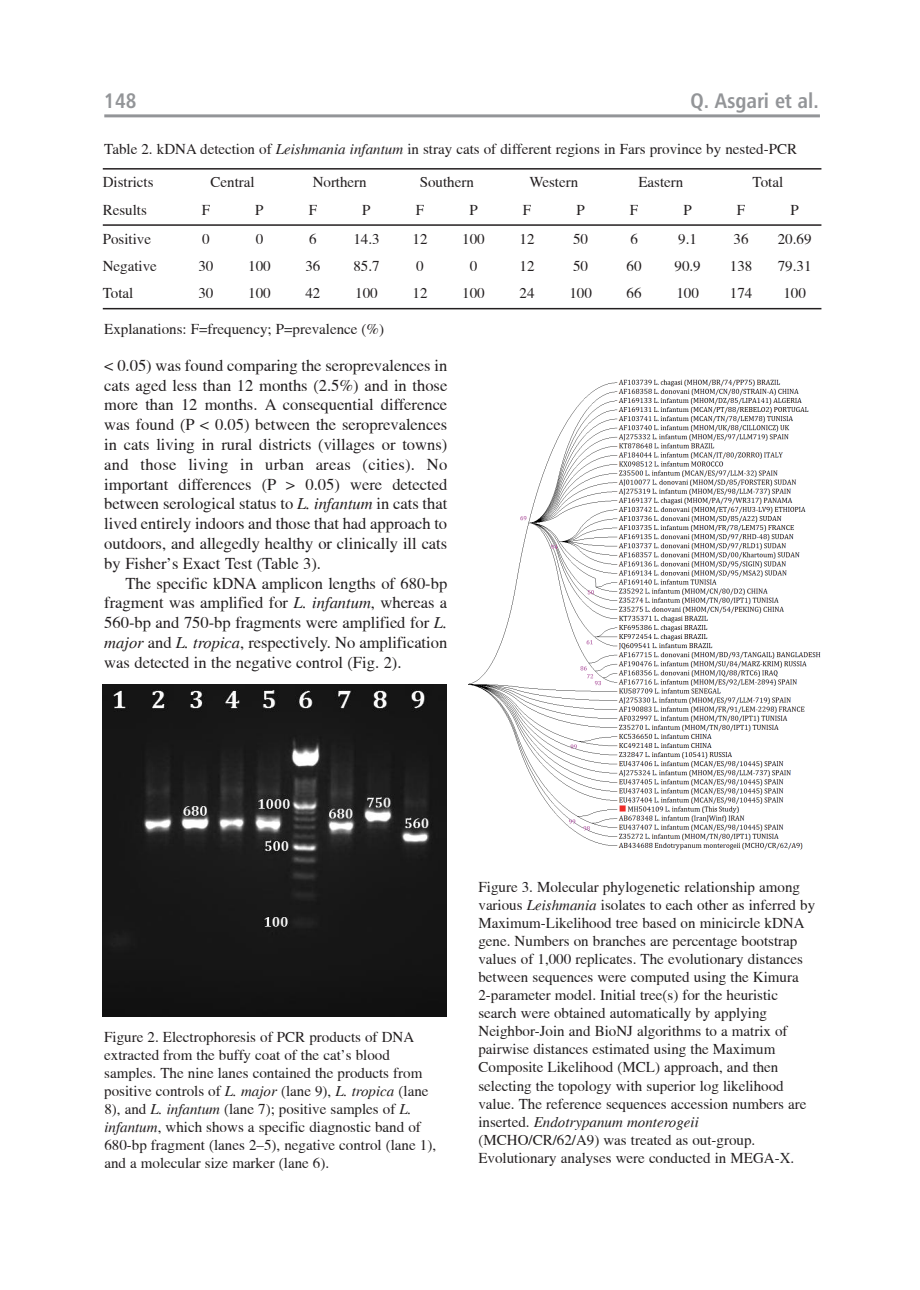
<style>
.page{position:relative;width:920px;height:1290px;background:#fff}
.page>*{position:absolute;margin:0;border:0;box-sizing:border-box;transform-origin:0 0}
.t1{font:21px "Humnst 777 Cn PL Bold A";color:#939598}
.t2{font:16.5px/19.8px "Toronto";color:#231f20;text-align:justify}
.t3{font:15px/18px "Toronto";color:#231f20}
.s1{font-style:italic}
</style>
<div class="page">
<hr style="left:103px;top:168px;width:718px;height:2px;background:#231f20">
<hr style="left:103px;top:224px;width:718px;height:2px;background:#231f20">
<hr style="left:103px;top:308px;width:718px;height:1px;background:#231f20">
<img style="left:103px;top:684px;width:343px;height:333px">
<img style="left:468px;top:379px;width:353px;height:471px">
<hr style="left:104px;top:114px;width:716px;height:3px;background:#939598">
<h1 class="t1" style="left:104px;top:88px;width:34px">148</h1>
<h1 class="t1" style="left:690px;top:88px;width:130px">Q. Asgari et al.</h1>
<p class="t3" style="left:104px;top:140px;width:694px">Table 2. kDNA detection of <span class="s1">Leishmania infantum</span> in stray cats of different regions in Fars province by nested-PCR</p>
<p class="t3" style="left:103px;top:173px;width:52px">Districts</p>
<p class="t3" style="left:211px;top:173px;width:46px">Central</p>
<p class="t3" style="left:313px;top:173px;width:56px">Northern</p>
<p class="t3" style="left:420px;top:173px;width:56px">Southern</p>
<p class="t3" style="left:529px;top:173px;width:50px">Western</p>
<p class="t3" style="left:638px;top:173px;width:46px">Eastern</p>
<p class="t3" style="left:753px;top:173px;width:32px">Total</p>
<p class="t3" style="left:103px;top:201px;width:46px">Results</p>
<p class="t3" style="left:202px;top:201px;width:10px">F</p>
<p class="t3" style="left:255px;top:201px;width:10px">P</p>
<p class="t3" style="left:309px;top:201px;width:10px">F</p>
<p class="t3" style="left:362px;top:201px;width:10px">P</p>
<p class="t3" style="left:416px;top:201px;width:10px">F</p>
<p class="t3" style="left:469px;top:201px;width:10px">P</p>
<p class="t3" style="left:523px;top:201px;width:10px">F</p>
<p class="t3" style="left:576px;top:201px;width:10px">P</p>
<p class="t3" style="left:630px;top:201px;width:10px">F</p>
<p class="t3" style="left:683px;top:201px;width:10px">P</p>
<p class="t3" style="left:737px;top:201px;width:10px">F</p>
<p class="t3" style="left:790px;top:201px;width:10px">P</p>
<p class="t3" style="left:103px;top:230px;width:50px">Positive</p>
<p class="t3" style="left:202px;top:230px;width:9px">0</p>
<p class="t3" style="left:256px;top:230px;width:9px">0</p>
<p class="t3" style="left:309px;top:230px;width:9px">6</p>
<p class="t3" style="left:353px;top:230px;width:28px">14.3</p>
<p class="t3" style="left:412px;top:230px;width:16px">12</p>
<p class="t3" style="left:462px;top:230px;width:24px">100</p>
<p class="t3" style="left:520px;top:230px;width:16px">12</p>
<p class="t3" style="left:573px;top:230px;width:16px">50</p>
<p class="t3" style="left:630px;top:230px;width:9px">6</p>
<p class="t3" style="left:678px;top:230px;width:20px">9.1</p>
<p class="t3" style="left:734px;top:230px;width:16px">36</p>
<p class="t3" style="left:778px;top:230px;width:35px">20.69</p>
<p class="t3" style="left:103px;top:257px;width:56px">Negative</p>
<p class="t3" style="left:198px;top:257px;width:16px">30</p>
<p class="t3" style="left:248px;top:257px;width:24px">100</p>
<p class="t3" style="left:305px;top:257px;width:16px">36</p>
<p class="t3" style="left:353px;top:257px;width:28px">85.7</p>
<p class="t3" style="left:416px;top:257px;width:9px">0</p>
<p class="t3" style="left:470px;top:257px;width:9px">0</p>
<p class="t3" style="left:520px;top:257px;width:16px">12</p>
<p class="t3" style="left:573px;top:257px;width:16px">50</p>
<p class="t3" style="left:627px;top:257px;width:16px">60</p>
<p class="t3" style="left:674px;top:257px;width:28px">90.9</p>
<p class="t3" style="left:730px;top:257px;width:24px">138</p>
<p class="t3" style="left:778px;top:257px;width:35px">79.31</p>
<p class="t3" style="left:103px;top:284px;width:32px">Total</p>
<p class="t3" style="left:198px;top:284px;width:16px">30</p>
<p class="t3" style="left:248px;top:284px;width:24px">100</p>
<p class="t3" style="left:305px;top:284px;width:16px">42</p>
<p class="t3" style="left:355px;top:284px;width:24px">100</p>
<p class="t3" style="left:412px;top:284px;width:16px">12</p>
<p class="t3" style="left:462px;top:284px;width:24px">100</p>
<p class="t3" style="left:520px;top:284px;width:16px">24</p>
<p class="t3" style="left:569px;top:284px;width:24px">100</p>
<p class="t3" style="left:627px;top:284px;width:16px">66</p>
<p class="t3" style="left:676px;top:284px;width:24px">100</p>
<p class="t3" style="left:730px;top:284px;width:24px">174</p>
<p class="t3" style="left:783px;top:284px;width:24px">100</p>
<p class="t3" style="left:104px;top:320px;width:281px">Explanations: F=frequency; P=prevalence (%)</p>
<p class="t2" style="left:104px;top:355px;width:345px">&lt; 0.05) was found comparing the seroprevalences in cats aged less than 12 months (2.5%) and in those more than 12 months. A consequential difference was found (P &lt; 0.05) between the seroprevalences in cats living in rural districts (villages or towns) and those living in urban areas (cities). No important differences (P &gt; 0.05) were detected between serological status to <span class="s1">L. infantum</span> in cats that lived entirely indoors and those that had approach to outdoors, and allegedly healthy or clinically ill cats by Fisher’s Exact Test (Table 3).</p>
<p class="t2" style="left:104px;top:573px;width:344px;text-indent:21px">The specific kDNA amplicon lengths of 680-bp fragment was amplified for <span class="s1">L. infantum</span>, whereas a 560-bp and 750-bp fragments were amplified for <span class="s1">L. major</span> and <span class="s1">L. tropica</span>, respectively. No amplification was detected in the negative control (Fig. 2).</p>
<p class="t3" style="left:104px;top:1027px;width:333px">Figure 2. Electrophoresis of PCR products of DNA extracted from the buffy coat of the cat’s blood samples. The nine lanes contained the products from positive controls of <span class="s1">L. major</span> (lane 9), <span class="s1">L. tropica</span> (lane 8), and <span class="s1">L. infantum</span> (lane 7); positive samples of <span class="s1">L. infantum</span>, which shows a specific diagnostic band of 680-bp fragment (lanes 2–5), negative control (lane 1), and a molecular size marker (lane 6).</p>
<p class="t3" style="left:478px;top:878px;width:338px">Figure 3. Molecular phylogenetic relationship among various <span class="s1">Leishmania</span> isolates to each other as inferred by Maximum-Likelihood tree based on minicircle kDNA gene. Numbers on branches are percentage bootstrap values of 1,000 replicates. The evolutionary distances between sequences were computed using the Kimura 2-parameter model. Initial tree(s) for the heuristic search were obtained automatically by applying Neighbor-Join and BioNJ algorithms to a matrix of pairwise distances estimated using the Maximum Composite Likelihood (MCL) approach, and then selecting the topology with superior log likelihood value. The reference sequences accession numbers are inserted. <span class="s1">Endotrypanum monterogeii </span>(MCHO/CR/62/A9) was treated as out-group.<br>Evolutionary analyses were conducted in MEGA-X.</p>
</div>
